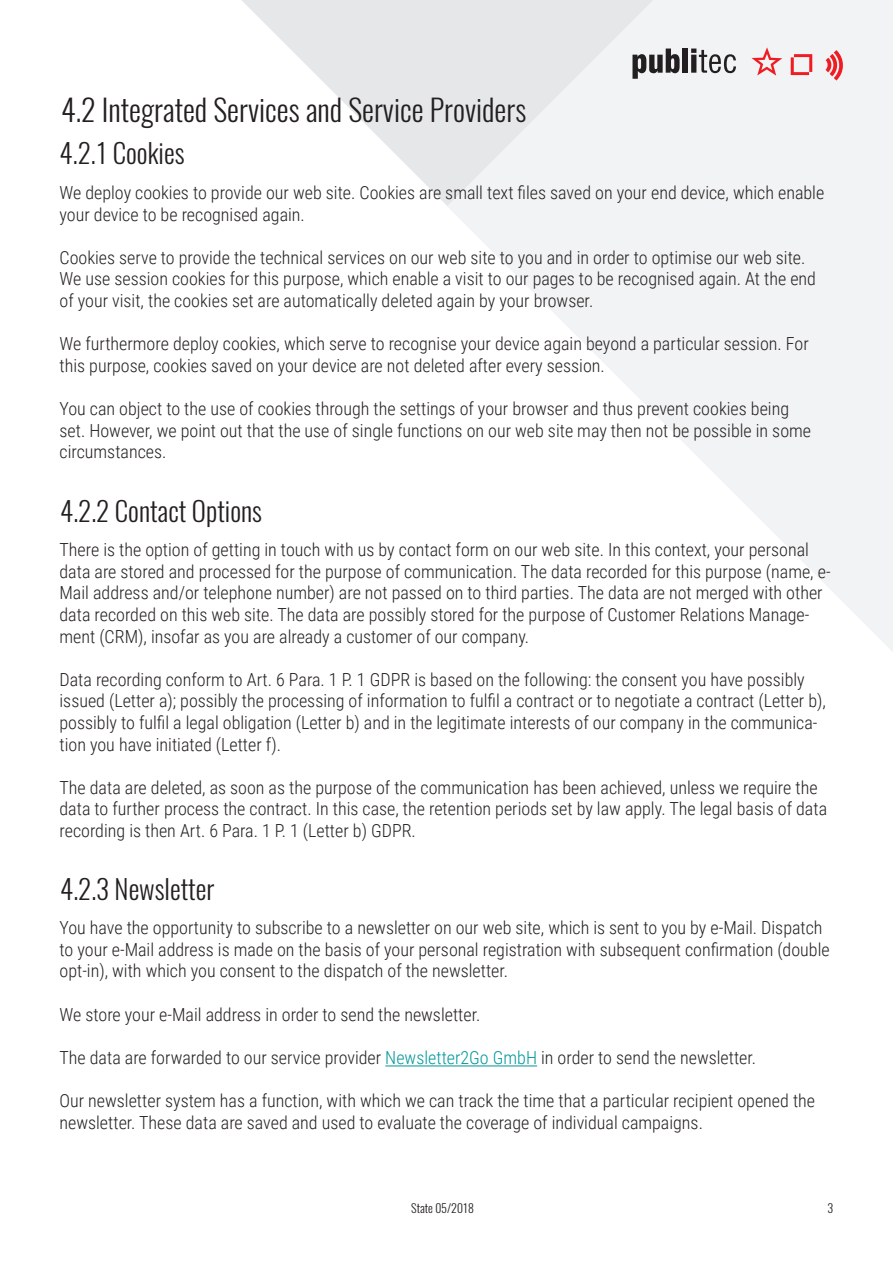
<style>
.page{position:relative;width:893px;height:1263px;background:#fff}
.page>*{position:absolute;margin:0;border:0;box-sizing:border-box;transform-origin:0 0}
.t1{font:300 30px "publitec Oswald";color:#231f20}
.t2{font:300 27px "publitec Oswald";color:#231f20}
.t3{font:300 18px/21.6px "publitec Roboto Condensed";color:#231f20}
.t4{font:300 12px "publitec Oswald";color:#231f20}
.s1{color:#009799}
</style>
<div class="page">
<svg style="left:448px;top:0;width:445px;height:651px;fill:#f2f3f4"></svg>
<svg style="left:242px;top:0;width:412px;height:206px;fill:#e6e7e9"></svg>
<svg style="left:632px;top:49px;width:48px;height:30px"></svg>
<div style="left:682px;top:49px;width:6px;height:24px;background:#231f20"></div>
<svg style="left:691px;top:49px;width:45px;height:24px"></svg>
<svg style="left:751px;top:47px;width:31px;height:29px"></svg>
<svg style="left:791px;top:54px;width:21px;height:21px"></svg>
<svg style="left:825px;top:50px;width:20px;height:31px"></svg>
<hr style="left:385px;top:1065px;width:152px;height:1px;background:#009799">
<h1 class="t1" style="left:61px;top:83px;width:467px">4.2 Integrated Services and Service Providers</h1>
<h2 class="t2" style="left:60px;top:129px;width:126px">4.2.1 Cookies</h2>
<p class="t3" style="left:60px;top:181px;width:766px">We deploy cookies to provide our web site. Cookies are small text files saved on your end device, which enable your device to be recognised again.</p>
<p class="t3" style="left:60px;top:246px;width:758px">Cookies serve to provide the technical services on our web site to you and in order to optimise our web site.<br>We use session cookies for this purpose, which enable a visit to our pages to be recognised again. At the end of your visit, the cookies set are automatically deleted again by your browser.</p>
<p class="t3" style="left:60px;top:332px;width:751px">We furthermore deploy cookies, which serve to recognise your device again beyond a particular session. For this purpose, cookies saved on your device are not deleted after every session.</p>
<p class="t3" style="left:60px;top:397px;width:753px">You can object to the use of cookies through the settings of your browser and thus prevent cookies being set. However, we point out that the use of single functions on our web site may then not be possible in some circumstances.</p>
<h2 class="t2" style="left:60px;top:487px;width:203px">4.2.2 Contact Options</h2>
<p class="t3" style="left:60px;top:538px;width:773px">There is the option of getting in touch with us by contact form on our web site. In this context, your personal data are stored and processed for the purpose of communication. The data recorded for this purpose (name, e-Mail address and/or telephone number) are not passed on to third parties. The data are not merged with other data recorded on this web site. The data are possibly stored for the purpose of Customer Relations Manage&shy;ment (CRM), insofar as you are already a customer of our company.</p>
<p class="t3" style="left:60px;top:668px;width:768px">Data recording conform to Art. 6 Para. 1 P. 1 GDPR is based on the following: the consent you have possibly issued (Letter a); possibly the processing of information to fulfil a contract or to negotiate a contract (Letter b), possibly to fulfil a legal obligation (Letter b) and in the legitimate interests of our company in the communica&shy;tion you have initiated (Letter f).</p>
<p class="t3" style="left:60px;top:776px;width:769px">The data are deleted, as soon as the purpose of the communication has been achieved, unless we require the data to further process the contract. In this case, the retention periods set by law apply. The legal basis of data recording is then Art. 6 Para. 1 P. 1 (Letter b) GDPR.</p>
<h2 class="t2" style="left:60px;top:865px;width:156px">4.2.3 Newsletter</h2>
<p class="t3" style="left:60px;top:916px;width:772px">You have the opportunity to subscribe to a newsletter on our web site, which is sent to you by e-Mail. Dispatch to your e-Mail address is made on the basis of your personal registration with subsequent confirmation (double opt-in), with which you consent to the dispatch of the newsletter.</p>
<p class="t3" style="left:60px;top:1003px;width:422px">We store your e-Mail address in order to send the newsletter.</p>
<p class="t3" style="left:60px;top:1046px;width:698px">The data are forwarded to our service provider <span class="s1">Newsletter2Go GmbH</span> in order to send the newsletter.</p>
<p class="t3" style="left:60px;top:1089px;width:757px">Our newsletter system has a function, with which we can track the time that a particular recipient opened the newsletter. These data are saved and used to evaluate the coverage of individual campaigns.</p>
<p class="t4" style="left:411px;top:1198px;width:64px">State 05/2018</p>
<p class="t4" style="left:827px;top:1198px;width:7px">3</p>
</div>
